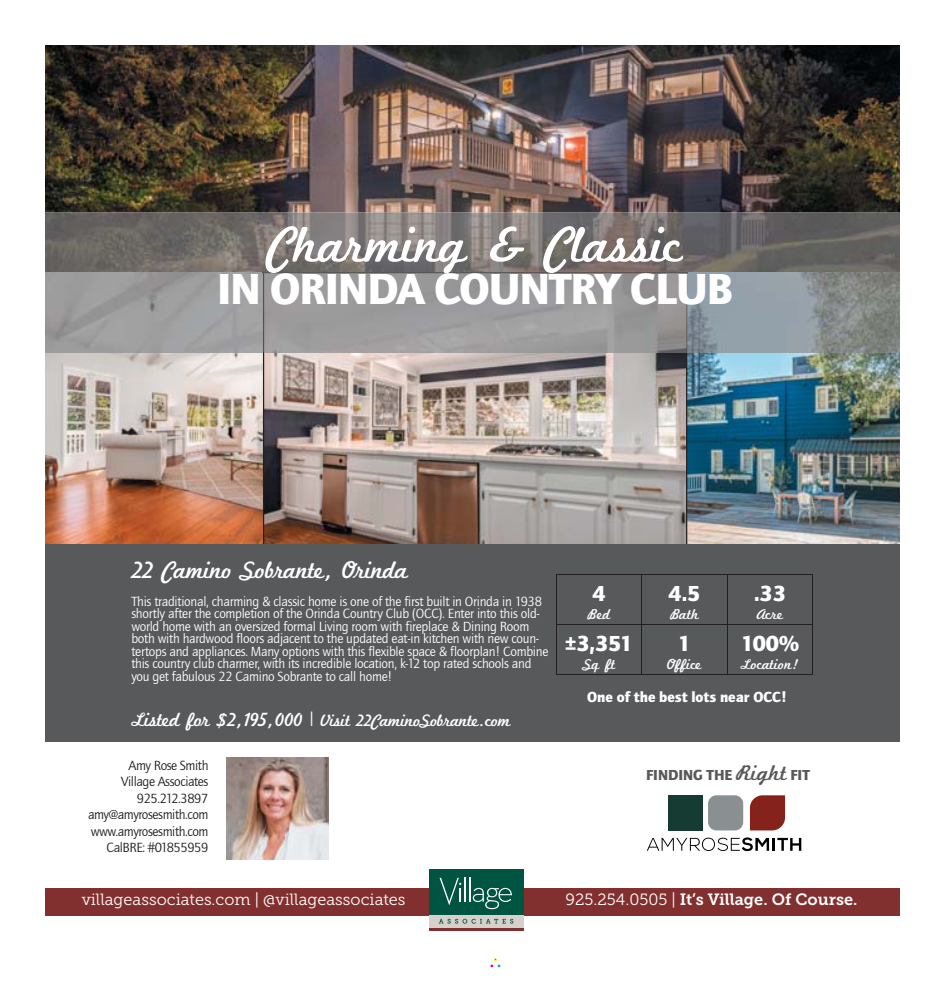
<style>
.page{position:relative;width:945px;height:990px;background:#fff}
.page>*{position:absolute;margin:0;border:0;box-sizing:border-box;transform-origin:0 0}
.t1{font:52.5px "Marketing Script";letter-spacing:-.02em;color:#fff}
.t2{font:45px "Quay Sans ITCTT Black";letter-spacing:-.02em;color:#fff}
.t3{font:25px "Marketing Script";letter-spacing:-.02em;color:#fff}
.t4{font:22.5px "Quay Sans ITCTT Black";color:#fff}
.t5{font:17.5px "Marketing Script";letter-spacing:-.02em;color:#fff}
.t6{font:16.25px "Museo Slab 300";color:#fff}
.t7{font:16.25px "Museo Slab 700";color:#fff}
.t8{font:15px "Marketing Script";color:#fff}
.t9{font:15px "Quay Sans ITCTT Black";color:#fff}
.t10{font:15px "Quay Sans ITCTT Black";color:#58595b}
.t11{font:13.75px/12.5px "Quay Sans ITCTT Book";letter-spacing:-.02em;color:#fff}
.t12{font:13.75px/16.5px "Quay Sans ITCTT Book";letter-spacing:-.03em;color:#231f20;text-align:right}
.s1{font-size:20px}
.s2{font-family:"Marketing Script";font-size:22.5px}
.s3{font-family:"Museo Slab 300"}
</style>
<div class="page">
<div style="left:490px;top:958px;width:11px;height:10px;border:1px solid #fff"></div>
<svg style="left:647px;top:837px;width:154px;height:14px"></svg>
<div style="left:669px;top:795px;width:34px;height:35px;background:#153b32"></div>
<div style="left:708px;top:795px;width:35px;height:35px;background:#8a8f92;border-radius:8px"></div>
<svg style="left:750px;top:795px;width:35px;height:35px"></svg>
<img style="left:226px;top:758px;width:102px;height:102px">
<div style="left:45px;top:888px;width:855px;height:27px;background:#82302f"></div>
<div style="left:429px;top:914px;width:94px;height:16px;background:#d7d1cb"></div>
<div style="left:429px;top:870px;width:94px;height:45px;background:#005542"></div>
<hr style="left:429px;top:929px;width:94px;height:2px;background:#82302f">
<svg style="left:439px;top:919px;width:74px;height:5px"></svg>
<svg style="left:440px;top:878px;width:26px;height:27px"></svg>
<hr style="left:469px;top:878px;width:2px;height:24px;background:#fff">
<svg style="left:473px;top:888px;width:39px;height:21px"></svg>
<img style="left:45px;top:45px;width:855px;height:168px">
<img style="left:45px;top:213px;width:855px;height:331px">
<img style="left:263px;top:352px;width:424px;height:192px">
<img style="left:45px;top:273px;width:218px;height:79px">
<img style="left:263px;top:272px;width:424px;height:80px">
<img style="left:613px;top:273px;width:74px;height:79px">
<div style="left:45px;top:544px;width:855px;height:198px;background:#58595b"></div>
<hr style="left:556px;top:574px;width:86px;height:1px;background:#231f20">
<hr style="left:556px;top:575px;width:1px;height:49px;background:#231f20">
<hr style="left:642px;top:574px;width:85px;height:1px;background:#231f20">
<hr style="left:642px;top:575px;width:1px;height:49px;background:#231f20">
<hr style="left:727px;top:574px;width:86px;height:1px;background:#231f20">
<hr style="left:727px;top:575px;width:1px;height:49px;background:#231f20">
<hr style="left:812px;top:575px;width:1px;height:49px;background:#231f20">
<hr style="left:556px;top:624px;width:257px;height:1px;background:#231f20">
<hr style="left:556px;top:625px;width:1px;height:49px;background:#231f20">
<hr style="left:642px;top:625px;width:1px;height:49px;background:#231f20">
<hr style="left:727px;top:625px;width:1px;height:49px;background:#231f20">
<hr style="left:812px;top:625px;width:1px;height:49px;background:#231f20">
<hr style="left:556px;top:674px;width:257px;height:1px;background:#231f20">
<h1 class="t1" style="left:268px;top:227px;width:416px">Charming &amp; Classic</h1>
<h2 class="t2" style="left:217px;top:262px;width:518px">IN ORINDA COUNTRY CLUB</h2>
<h3 class="t3" style="left:131px;top:561px;width:278px">22 Camino Sobrante, Orinda</h3>
<p class="t11" style="left:131px;top:596px;width:419px">This traditional, charming &amp; classic home is one of the first built in Orinda in 1938 shortly after the completion of the Orinda Country Club (OCC). Enter into this old&shy;world home with an oversized formal Living room with fireplace &amp; Dining Room both with hardwood floors adjacent to the updated eat-in kitchen with new coun&shy;tertops and appliances. Many options with this flexible space &amp; floorplan! Combine this country club charmer, with its incredible location, k-12 top rated schools and you get fabulous 22 Camino Sobrante to call home!</p>
<p class="t5" style="left:131px;top:714px;width:381px"><span class="s1">Listed for $2,195,000 |</span> Visit 22CaminoSobrante.com</p>
<h3 class="t4" style="left:593px;top:580px;width:15px">4</h3>
<p class="t8" style="left:588px;top:609px;width:24px">Bed</p>
<h3 class="t4" style="left:669px;top:580px;width:33px">4.5</h3>
<p class="t8" style="left:670px;top:609px;width:30px">Bath</p>
<h3 class="t4" style="left:754px;top:580px;width:33px">.33</h3>
<p class="t8" style="left:757px;top:609px;width:28px">Acre</p>
<h3 class="t4" style="left:741px;top:630px;width:60px">100%</h3>
<p class="t8" style="left:741px;top:659px;width:60px">Location!</p>
<p class="t9" style="left:587px;top:688px;width:201px">One of the best lots near OCC!</p>
<h3 class="t4" style="left:565px;top:630px;width:69px">±3,351</h3>
<p class="t8" style="left:583px;top:659px;width:34px">Sq ft</p>
<h3 class="t4" style="left:678px;top:630px;width:15px">1</h3>
<p class="t8" style="left:667px;top:659px;width:36px">Office</p>
<p class="t12" style="left:88px;top:758px;width:122px">Amy Rose Smith<br>Village Associates<br>925.212.3897 amy@amyrosesmith.com www.amyrosesmith.com<br>CalBRE: #01855959</p>
<p class="t10" style="left:646px;top:766px;width:165px">FINDING THE <span class="s2">Right</span> FIT</p>
<p class="t6" style="left:82px;top:890px;width:325px">villageassociates.com | @villageassociates</p>
<p class="t7" style="left:566px;top:890px;width:293px"><span class="s3">925.254.0505 |</span> It’s Village. Of Course.</p>
</div>
